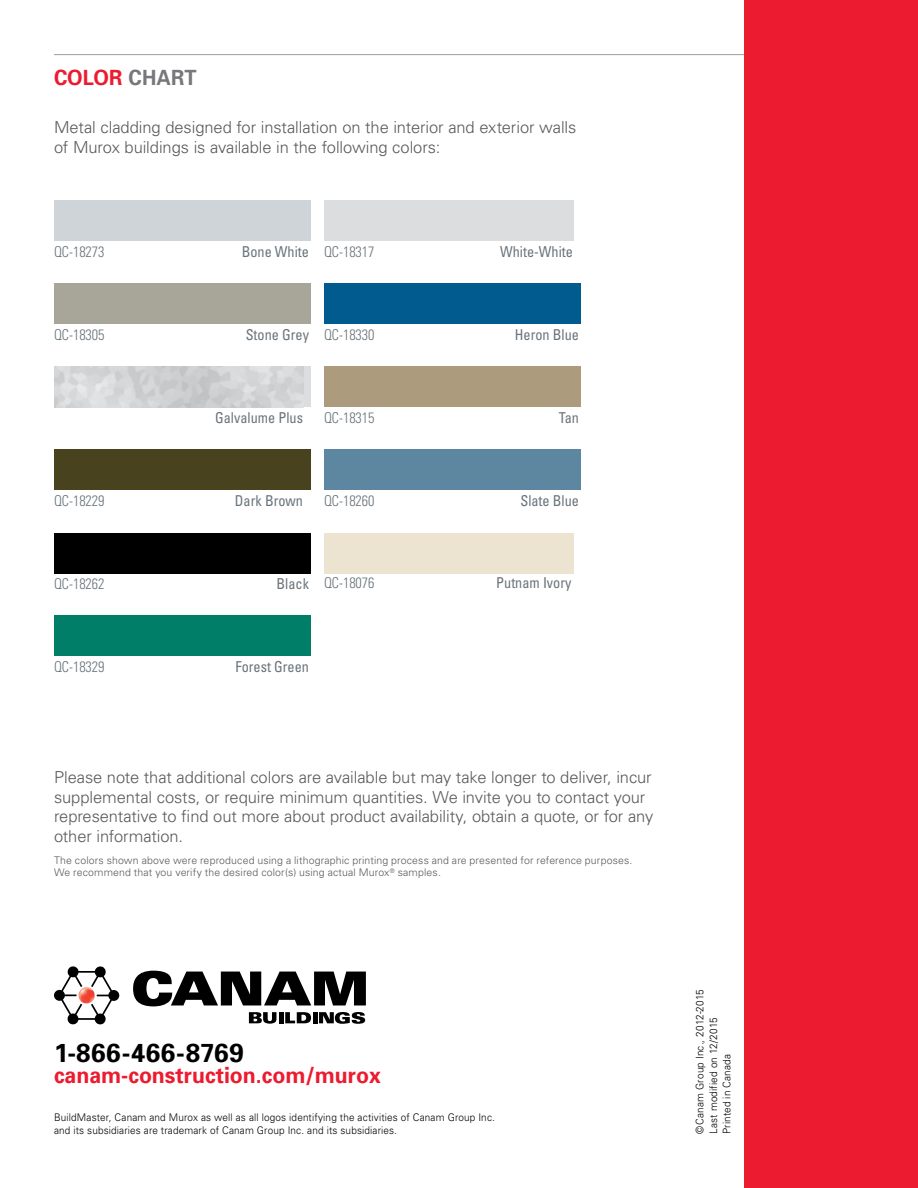
<style>
.page{position:relative;width:918px;height:1188px;background:#fff}
.page>*{position:absolute;margin:0;border:0;box-sizing:border-box;transform-origin:0 0}
.t1{font:700 26.1px "Univers";letter-spacing:.02em;color:#000}
.t2{font:700 22.35px "Univers";color:#ed1b2f;scale:.95 1}
.t3{font:700 21px "Univers";letter-spacing:.005em;color:#ed1b2f;scale:.95 1}
.t4{font:300 16.5px/19.8px "Univers";letter-spacing:-.005em;color:#58595b}
.t5{font:condensed 15px "Univers";color:#6a747b;scale:.95 1}
.t6{font:300 condensed 15px "Univers";color:#6a747b;scale:.95 1}
.t7{font:300 10.5px/13.5px "Univers";letter-spacing:.015em;color:#000;scale:.95 1}
.t8{font:300 10.5px/12.6px "Univers";letter-spacing:.015em;color:#58595b}
.s1{color:#77787b}
.s2{font-weight:400}
</style>
<div class="page">
<div style="left:54px;top:200px;width:256px;height:41px;background:#cfd4d8"></div>
<div style="left:54px;top:284px;width:256px;height:40px;background:#a7a699"></div>
<div style="left:324px;top:200px;width:250px;height:41px;background:#dcddde"></div>
<div style="left:324px;top:284px;width:256px;height:40px;background:#015b8e"></div>
<div style="left:54px;top:367px;width:256px;height:40px;background:#dcddde"></div>
<img style="left:54px;top:367px;width:250px;height:40px">
<div style="left:324px;top:366px;width:256px;height:41px;background:#ad9b7e"></div>
<div style="left:324px;top:450px;width:256px;height:40px;background:#5d87a1"></div>
<div style="left:54px;top:615px;width:256px;height:41px;background:#017e68"></div>
<div style="left:54px;top:450px;width:256px;height:40px;background:#48421f"></div>
<div style="left:54px;top:533px;width:256px;height:40px;background:#000"></div>
<div style="left:324px;top:533px;width:250px;height:40px;background:#ece4d0"></div>
<svg style="left:133px;top:971px;width:233px;height:35px"></svg>
<svg style="left:54px;top:966px;width:65px;height:58px"></svg>
<img style="left:79px;top:987px;width:16px;height:17px">
<svg style="left:249px;top:1012px;width:27px;height:12px"></svg>
<div style="left:279px;top:1012px;width:5px;height:11px;background:#000"></div>
<div style="left:313px;top:1012px;width:5px;height:11px;background:#000"></div>
<svg style="left:319px;top:1012px;width:46px;height:12px"></svg>
<svg style="left:285px;top:1012px;width:26px;height:11px"></svg>
<div style="left:744px;top:0;width:174px;height:1188px;background:#ed1b2f"></div>
<hr style="left:54px;top:54px;width:690px;height:1px;background:#a7a9ac">
<p class="t3" style="left:54px;top:64px;width:152px">COLOR <span class="s1">CHART</span></p>
<p class="t4" style="left:54px;top:117px;width:524px">Metal cladding designed for installation on the interior and exterior walls of Murox buildings is available in the following colors:</p>
<p class="t6" style="left:54px;top:242px;width:55px">QC-18273</p>
<p class="t5" style="left:242px;top:242px;width:72px">Bone White</p>
<p class="t6" style="left:324px;top:242px;width:55px">QC-18317</p>
<p class="t5" style="left:500px;top:242px;width:78px">White-White</p>
<p class="t6" style="left:54px;top:325px;width:55px">QC-18305</p>
<p class="t5" style="left:246px;top:325px;width:68px">Stone Grey</p>
<p class="t6" style="left:324px;top:325px;width:55px">QC-18330</p>
<p class="t5" style="left:515px;top:325px;width:69px">Heron Blue</p>
<p class="t5" style="left:215px;top:408px;width:94px">Galvalume Plus</p>
<p class="t6" style="left:324px;top:408px;width:55px">QC-18315</p>
<p class="t5" style="left:559px;top:408px;width:23px">Tan</p>
<p class="t6" style="left:54px;top:492px;width:55px">QC-18229</p>
<p class="t5" style="left:235px;top:491px;width:73px">Dark Brown</p>
<p class="t6" style="left:324px;top:492px;width:55px">QC-18260</p>
<p class="t5" style="left:520px;top:491px;width:63px">Slate Blue</p>
<p class="t6" style="left:54px;top:575px;width:55px">QC-18262</p>
<p class="t6" style="left:277px;top:574px;width:105px"><span class="s2">Black</span> QC-18076</p>
<p class="t5" style="left:496px;top:574px;width:81px">Putnam Ivory</p>
<p class="t6" style="left:54px;top:658px;width:55px">QC-18329</p>
<p class="t5" style="left:235px;top:657px;width:79px">Forest Green</p>
<p class="t4" style="left:54px;top:767px;width:601px">Please note that additional colors are available but may take longer to deliver, incur supplemental costs, or require minimum quantities. We invite you to contact your representative to find out more about product availability, obtain a quote, or for any other information.</p>
<p class="t8" style="left:54px;top:854px;width:580px">The colors shown above were reproduced using a lithographic printing process and are presented for reference purposes.<br>We recommend that you verify the desired color(s) using actual Murox<sup>®</sup> samples.</p>
<h1 class="t1" style="left:54px;top:1036px;width:191px">1-866-466-8769</h1>
<h2 class="t2" style="left:54px;top:1061px;width:346px">canam-construction.com/murox</h2>
<p class="t7" style="left:54px;top:1110px;width:466px">BuildMaster, Canam and Murox as well as all logos identifying the activities of Canam Group Inc. and its subsidiaries are trademark of Canam Group Inc. and its subsidiaries.</p>
<p class="t7" style="left:693px;top:1134px;width:154px;rotate:-90deg">©Canam Group Inc., 2012-2015<br>Last modified on 12/2015<br>Printed in Canada</p>
</div>
